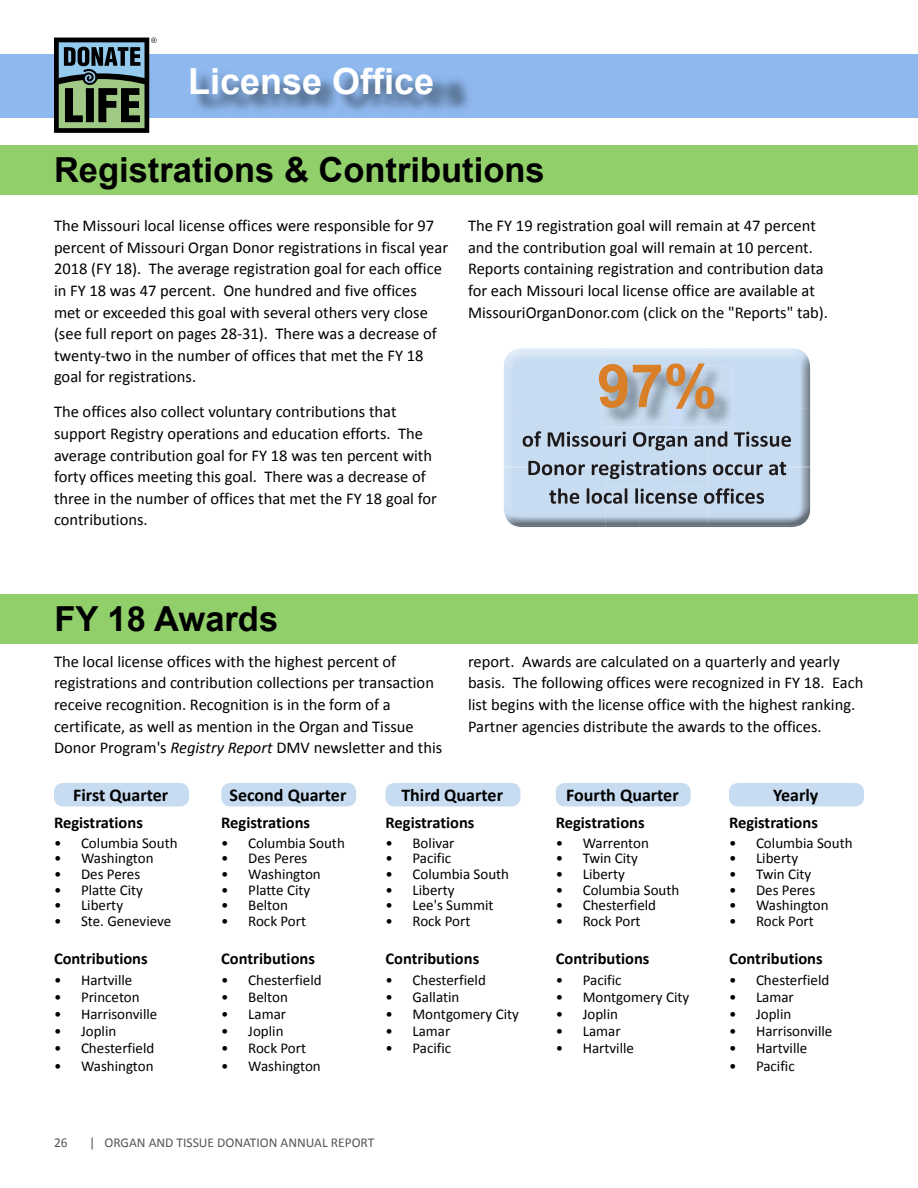
<style>
.page{position:relative;width:918px;height:1188px;background:#fff}
.page>*{position:absolute;margin:0;border:0;box-sizing:border-box;transform-origin:0 0}
.t1{font:700 60px "Arial";color:#d87f28}
.t2{font:700 36px "Arial";color:#fff}
.t3{font:700 34.5px "Arial";color:#000}
.t4{font:700 18px "Calibri";color:#000}
.t5{font:16.5px/21.6px "Calibri";color:#000}
.t6{font:700 16.5px "Calibri";color:#000}
.t7{font:15px "Calibri";color:#000}
.t8{font:13.5px "Calibri";color:#55565a}
.s1{font-style:italic}
</style>
<div class="page">
<div style="left:0;top:55px;width:918px;height:63px;background:#8eb8ee"></div>
<svg style="left:54px;top:38px;width:103px;height:95px;background:#526962"></svg>
<img style="left:196px;top:72px;width:273px;height:39px">
<div style="left:54px;top:783px;width:135px;height:23px;background:#c8dcf1;border-radius:9px"></div>
<div style="left:221px;top:783px;width:135px;height:23px;background:#c8dcf1;border-radius:9px"></div>
<div style="left:386px;top:783px;width:134px;height:23px;background:#c8dcf1;border-radius:9px"></div>
<div style="left:556px;top:783px;width:135px;height:23px;background:#c8dcf1;border-radius:9px"></div>
<div style="left:729px;top:783px;width:135px;height:23px;background:#c8dcf1;border-radius:9px"></div>
<img style="left:513px;top:525px;width:287px;height:2px">
<img style="left:504px;top:350px;width:306px;height:77px">
<img style="left:606px;top:350px;width:180px;height:77px">
<img style="left:733px;top:408px;width:14px;height:19px">
<div style="left:504px;top:408px;width:79px;height:59px;background:#c8dcf1"></div>
<img style="left:640px;top:475px;width:68px;height:50px">
<img style="left:528px;top:427px;width:282px;height:41px">
<img style="left:541px;top:433px;width:205px;height:14px">
<img style="left:540px;top:462px;width:229px;height:13px">
<img style="left:627px;top:489px;width:104px;height:14px">
<img style="left:585px;top:468px;width:7px;height:7px">
<img style="left:549px;top:489px;width:38px;height:15px">
<img style="left:534px;top:431px;width:7px;height:16px">
<img style="left:718px;top:431px;width:9px;height:16px">
<img style="left:633px;top:432px;width:13px;height:15px">
<img style="left:734px;top:432px;width:11px;height:15px">
<img style="left:548px;top:432px;width:16px;height:15px">
<svg style="left:694px;top:436px;width:31px;height:11px"></svg>
<svg style="left:649px;top:436px;width:38px;height:13px"></svg>
<svg style="left:523px;top:436px;width:10px;height:11px"></svg>
<img style="left:655px;top:436px;width:10px;height:15px">
<svg style="left:746px;top:432px;width:45px;height:15px"></svg>
<svg style="left:567px;top:432px;width:59px;height:15px"></svg>
<img style="left:528px;top:461px;width:12px;height:14px">
<svg style="left:769px;top:462px;width:17px;height:13px"></svg>
<svg style="left:531px;top:463px;width:54px;height:12px"></svg>
<img style="left:610px;top:477px;width:10px;height:2px">
<svg style="left:713px;top:464px;width:50px;height:11px"></svg>
<svg style="left:592px;top:460px;width:114px;height:17px;background:#8d99a7"></svg>
<img style="left:716px;top:488px;width:14px;height:16px">
<img style="left:635px;top:488px;width:3px;height:16px">
<img style="left:558px;top:488px;width:10px;height:16px">
<img style="left:549px;top:490px;width:7px;height:14px">
<svg style="left:704px;top:493px;width:10px;height:11px"></svg>
<svg style="left:570px;top:493px;width:9px;height:11px"></svg>
<svg style="left:587px;top:488px;width:40px;height:16px"></svg>
<svg style="left:731px;top:489px;width:33px;height:15px"></svg>
<svg style="left:641px;top:489px;width:56px;height:15px"></svg>
<img style="left:601px;top:365px;width:132px;height:62px">
<div style="left:0;top:145px;width:914px;height:49px;background:#90cf69"></div>
<div style="left:0;top:594px;width:918px;height:49px;background:#90cf69"></div>
<div style="left:912px;top:145px;width:6px;height:49px;background:#90cf69"></div>
<h2 class="t2" style="left:188px;top:58px;width:248px">License Office</h2>
<h3 class="t3" style="left:54px;top:147px;width:492px">Registrations &amp; Contributions</h3>
<p class="t5" style="left:54px;top:215px;width:396px">The Missouri local license offices were responsible for 97 percent of Missouri Organ Donor registrations in fiscal year 2018 (FY 18). The average registration goal for each office in FY 18 was 47 percent. One hundred and five offices<br>met or exceeded this goal with several others very close (see full report on pages 28-31). There was a decrease of twenty-two in the number of offices that met the FY 18 goal for registrations.</p>
<p class="t5" style="left:54px;top:401px;width:384px">The offices also collect voluntary contributions that support Registry operations and education efforts. The average contribution goal for FY 18 was ten percent with forty offices meeting this goal. There was a decrease of three in the number of offices that met the FY 18 goal for contributions.</p>
<p class="t5" style="left:468px;top:215px;width:362px">The FY 19 registration goal will remain at 47 percent and the contribution goal will remain at 10 percent.<br>Reports containing registration and contribution data for each Missouri local license office are available at MissouriOrganDonor.com (click on the "Reports" tab).</p>
<h1 class="t1" style="left:597px;top:346px;width:122px">97%</h1>
<h3 class="t3" style="left:55px;top:596px;width:225px">FY 18 Awards</h3>
<p class="t5" style="left:54px;top:651px;width:390px">The local license offices with the highest percent of registrations and contribution collections per transaction receive recognition. Recognition is in the form of a certificate, as well as mention in the Organ and Tissue Donor Program's <span class="s1">Registry Report</span> DMV newsletter and this</p>
<p class="t5" style="left:468px;top:651px;width:397px">report. Awards are calculated on a quarterly and yearly basis. The following offices were recognized in FY 18. Each list begins with the license office with the highest ranking.<br>Partner agencies distribute the awards to the offices.</p>
<p class="t4" style="left:73px;top:784px;width:96px">First Quarter</p>
<p class="t6" style="left:54px;top:812px;width:90px">Registrations</p>
<p class="t7" style="left:54px;top:833px;width:125px">• Columbia South</p>
<p class="t7" style="left:54px;top:849px;width:101px">• Washington</p>
<p class="t7" style="left:54px;top:865px;width:88px">• Des Peres</p>
<p class="t7" style="left:54px;top:880px;width:91px">• Platte City</p>
<p class="t7" style="left:54px;top:896px;width:71px">• Liberty</p>
<p class="t7" style="left:54px;top:912px;width:119px">• Ste. Genevieve</p>
<p class="t6" style="left:54px;top:948px;width:95px">Contributions</p>
<p class="t7" style="left:54px;top:970px;width:80px">• Hartville</p>
<p class="t7" style="left:54px;top:987px;width:87px">• Princeton</p>
<p class="t7" style="left:54px;top:1005px;width:105px">• Harrisonville</p>
<p class="t7" style="left:54px;top:1022px;width:64px">• Joplin</p>
<p class="t7" style="left:54px;top:1039px;width:102px">• Chesterfield</p>
<p class="t7" style="left:54px;top:1056px;width:101px">• Washington</p>
<p class="t4" style="left:401px;top:784px;width:103px">Third Quarter</p>
<p class="t6" style="left:386px;top:812px;width:90px">Registrations</p>
<p class="t7" style="left:386px;top:833px;width:70px">• Bolivar</p>
<p class="t7" style="left:386px;top:849px;width:67px">• Pacific</p>
<p class="t7" style="left:386px;top:865px;width:125px">• Columbia South</p>
<p class="t7" style="left:386px;top:880px;width:71px">• Liberty</p>
<p class="t7" style="left:386px;top:896px;width:109px">• Lee's Summit</p>
<p class="t7" style="left:386px;top:912px;width:86px">• Rock Port</p>
<p class="t6" style="left:386px;top:948px;width:95px">Contributions</p>
<p class="t7" style="left:386px;top:970px;width:102px">• Chesterfield</p>
<p class="t7" style="left:386px;top:987px;width:75px">• Gallatin</p>
<p class="t7" style="left:386px;top:1005px;width:135px">• Montgomery City</p>
<p class="t7" style="left:386px;top:1022px;width:66px">• Lamar</p>
<p class="t7" style="left:386px;top:1039px;width:67px">• Pacific</p>
<p class="t4" style="left:230px;top:784px;width:118px">Second Quarter</p>
<p class="t6" style="left:221px;top:812px;width:90px">Registrations</p>
<p class="t7" style="left:221px;top:833px;width:125px">• Columbia South</p>
<p class="t7" style="left:221px;top:849px;width:88px">• Des Peres</p>
<p class="t7" style="left:221px;top:865px;width:101px">• Washington</p>
<p class="t7" style="left:221px;top:880px;width:91px">• Platte City</p>
<p class="t7" style="left:221px;top:896px;width:68px">• Belton</p>
<p class="t7" style="left:221px;top:912px;width:86px">• Rock Port</p>
<p class="t6" style="left:221px;top:948px;width:95px">Contributions</p>
<p class="t7" style="left:221px;top:970px;width:102px">• Chesterfield</p>
<p class="t7" style="left:221px;top:987px;width:68px">• Belton</p>
<p class="t7" style="left:221px;top:1005px;width:66px">• Lamar</p>
<p class="t7" style="left:221px;top:1022px;width:64px">• Joplin</p>
<p class="t7" style="left:221px;top:1039px;width:86px">• Rock Port</p>
<p class="t7" style="left:221px;top:1056px;width:101px">• Washington</p>
<p class="t4" style="left:566px;top:784px;width:114px">Fourth Quarter</p>
<p class="t6" style="left:556px;top:812px;width:90px">Registrations</p>
<p class="t7" style="left:556px;top:833px;width:95px">• Warrenton</p>
<p class="t7" style="left:556px;top:849px;width:84px">• Twin City</p>
<p class="t7" style="left:556px;top:865px;width:71px">• Liberty</p>
<p class="t7" style="left:556px;top:880px;width:125px">• Columbia South</p>
<p class="t7" style="left:556px;top:896px;width:102px">• Chesterfield</p>
<p class="t7" style="left:556px;top:912px;width:86px">• Rock Port</p>
<p class="t6" style="left:556px;top:948px;width:95px">Contributions</p>
<p class="t7" style="left:556px;top:970px;width:67px">• Pacific</p>
<p class="t7" style="left:556px;top:987px;width:135px">• Montgomery City</p>
<p class="t7" style="left:556px;top:1005px;width:64px">• Joplin</p>
<p class="t7" style="left:556px;top:1022px;width:66px">• Lamar</p>
<p class="t7" style="left:556px;top:1039px;width:80px">• Hartville</p>
<p class="t4" style="left:773px;top:784px;width:47px">Yearly</p>
<p class="t6" style="left:729px;top:812px;width:90px">Registrations</p>
<p class="t7" style="left:729px;top:833px;width:125px">• Columbia South</p>
<p class="t7" style="left:729px;top:849px;width:71px">• Liberty</p>
<p class="t7" style="left:729px;top:865px;width:84px">• Twin City</p>
<p class="t7" style="left:729px;top:880px;width:88px">• Des Peres</p>
<p class="t7" style="left:729px;top:896px;width:101px">• Washington</p>
<p class="t7" style="left:729px;top:912px;width:86px">• Rock Port</p>
<p class="t6" style="left:729px;top:948px;width:95px">Contributions</p>
<p class="t7" style="left:729px;top:970px;width:102px">• Chesterfield</p>
<p class="t7" style="left:729px;top:987px;width:66px">• Lamar</p>
<p class="t7" style="left:729px;top:1005px;width:64px">• Joplin</p>
<p class="t7" style="left:729px;top:1022px;width:105px">• Harrisonville</p>
<p class="t7" style="left:729px;top:1039px;width:80px">• Hartville</p>
<p class="t7" style="left:729px;top:1056px;width:67px">• Pacific</p>
<p class="t8" style="left:54px;top:1134px;width:15px">26</p>
<p class="t8" style="left:89px;top:1134px;width:287px">| ORGAN AND TISSUE DONATION ANNUAL REPORT</p>
</div>
